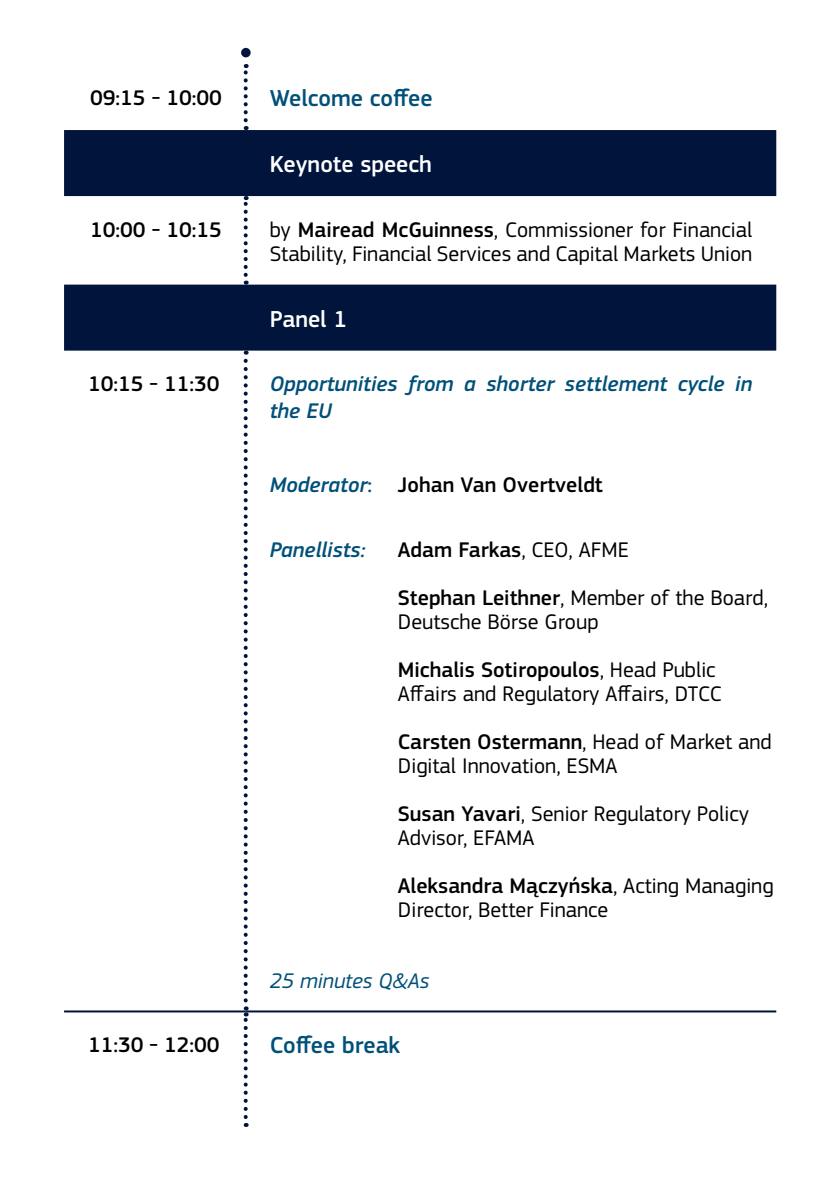
<style>
.page{position:relative;width:840px;height:1191px;background:#fff}
.page>*{position:absolute;margin:0;border:0;box-sizing:border-box;transform-origin:0 0}
.Cell_Header_White{font:500 24px "EC Square Sans Pro";color:#fff}
.Paragraph_Style_1{font:500 24px "EC Square Sans Pro";color:#005079}
.Cell_Title{font:500 24px "EC Square Sans Pro";color:#005079}
.Cell_Title-2{font:22px/24px "EC Square Sans Pro";color:#000}
.Cell_Title-3{font:500 22px "EC Square Sans Pro";color:#000}
.Panel_title{font:italic 500 22px/26.4px "EC Square Sans Pro";color:#005079}
.Panel_title-2{font:italic 22px "EC Square Sans Pro";color:#005079}
.s1{font-weight:500}
.s2{font-style:normal}
.s3{font-weight:400}
</style>
<div class="page">
<svg style="left:64px;top:130px;width:711px;height:220px;fill:#00143c"></svg>
<svg style="left:243px;top:120px;width:4px;height:8px"></svg>
<svg style="left:243px;top:275px;width:4px;height:8px"></svg>
<svg style="left:243px;top:1117px;width:4px;height:8px"></svg>
<svg style="left:243px;top:351px;width:4px;height:649px"></svg>
<svg style="left:243px;top:64px;width:4px;height:56px"></svg>
<svg style="left:243px;top:196px;width:4px;height:79px"></svg>
<svg style="left:243px;top:1006px;width:4px;height:111px"></svg>
<hr style="left:64px;top:1010px;width:181px;height:2px;background:#00143c">
<hr style="left:245px;top:1010px;width:530px;height:2px;background:#00143c">
<div style="left:241px;top:48px;width:9px;height:9px;background:#00143c;border-radius:50%"></div>
<p class="Cell_Title-3" style="left:90px;top:84px;width:133px">09:15 - 10:00</p>
<p class="Paragraph_Style_1" style="left:269px;top:84px;width:164px">Welcome coffee</p>
<p class="Cell_Header_White" style="left:269px;top:150px;width:164px">Keynote speech</p>
<p class="Cell_Title-3" style="left:90px;top:216px;width:133px">10:00 - 10:15</p>
<p class="Cell_Title-2" style="left:269px;top:217px;width:484px">by <span class="s1">Mairead McGuinness</span>, Commissioner for Financial<br>Stability, Financial Services and Capital Markets Union</p>
<p class="Cell_Header_White" style="left:269px;top:305px;width:79px">Panel 1</p>
<p class="Cell_Title-3" style="left:88px;top:371px;width:133px">10:15 - 11:30</p>
<p class="Panel_title" style="left:269px;top:371px;width:484px">Opportunities from a shorter settlement cycle in the EU</p>
<p class="Panel_title" style="left:269px;top:472px;width:104px">Moderator<span class="s2">:</span></p>
<p class="Cell_Title-3" style="left:397px;top:472px;width:206px">Johan Van Overtveldt</p>
<p class="Panel_title" style="left:269px;top:536px;width:97px">Panellists:</p>
<p class="Cell_Title-3" style="left:397px;top:536px;width:232px">Adam Farkas<span class="s3">, CEO, AFME</span></p>
<p class="Cell_Title-2" style="left:397px;top:585px;width:371px"><span class="s1">Stephan Leithner</span>, Member of the Board,<br>Deutsche Börse Group</p>
<p class="Cell_Title-2" style="left:397px;top:657px;width:325px"><span class="s1">Michalis Sotiropoulos</span>, Head Public<br>Affairs and Regulatory Affairs, DTCC</p>
<p class="Cell_Title-2" style="left:397px;top:729px;width:375px"><span class="s1">Carsten Ostermann</span>, Head of Market and<br>Digital Innovation, ESMA</p>
<p class="Cell_Title-2" style="left:397px;top:801px;width:352px"><span class="s1">Susan Yavari</span>, Senior Regulatory Policy<br>Advisor, EFAMA</p>
<p class="Cell_Title-2" style="left:397px;top:873px;width:377px"><span class="s1">Aleksandra Mączyńska</span>, Acting Managing<br>Director, Better Finance</p>
<p class="Panel_title-2" style="left:269px;top:967px;width:161px">25 minutes Q&amp;As</p>
<p class="Cell_Title-3" style="left:88px;top:1032px;width:133px">11:30 - 12:00</p>
<p class="Cell_Title" style="left:269px;top:1031px;width:132px">Coffee break</p>
</div>
